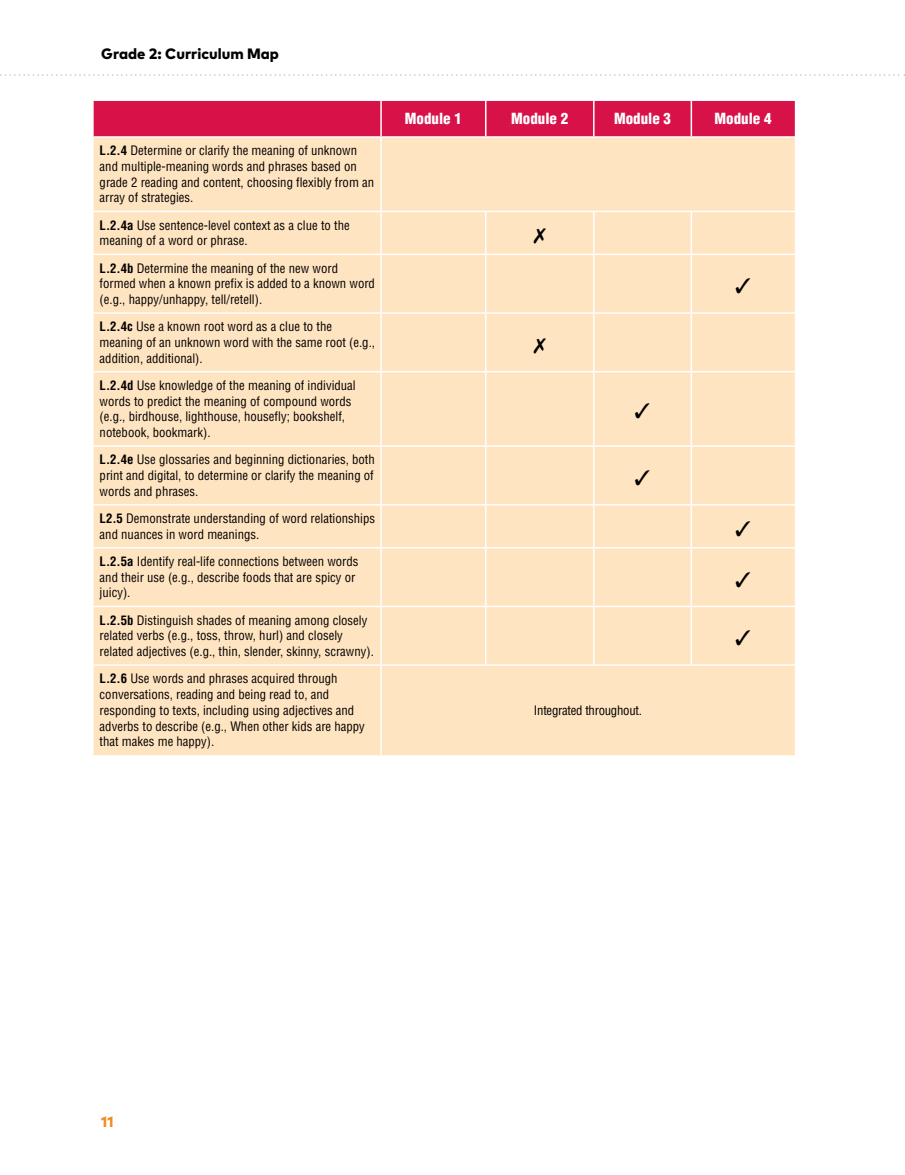
<style>
.page{position:relative;width:905px;height:1175px;background:#fff}
.page>*{position:absolute;margin:0;border:0;box-sizing:border-box;transform-origin:0 0}
.t1{font:900 condensed 15px "Helvetica LT Std";color:#fff}
.t2{font:800 15px "Mark Pro";color:#000}
.t3{font:800 15px "Mark Pro";color:#f68b1f}
.t4{font:condensed 12.75px/15.8px "Helvetica LT Std";color:#000}
.t5{font:condensed 12.75px "Helvetica LT Std";letter-spacing:-.02em;color:#000}
.s1{font-weight:700}
</style>
<div class="page">
<svg style="left:0;top:74px;width:905px;height:2px"></svg>
<div style="left:94px;top:101px;width:700px;height:35px;background:#d71249"></div>
<div style="left:94px;top:138px;width:700px;height:617px;background:#ffe4c1"></div>
<hr style="left:380px;top:101px;width:2px;height:35px;background:#fff">
<hr style="left:485px;top:101px;width:1px;height:35px;background:#fff">
<hr style="left:593px;top:101px;width:1px;height:35px;background:#fff">
<hr style="left:690px;top:101px;width:2px;height:35px;background:#fff">
<hr style="left:380px;top:138px;width:2px;height:73px;background:#fff">
<hr style="left:94px;top:211px;width:287px;height:1px;background:#fff">
<hr style="left:381px;top:211px;width:104px;height:1px;background:#fff">
<hr style="left:380px;top:212px;width:2px;height:41px;background:#fff">
<hr style="left:485px;top:211px;width:108px;height:1px;background:#fff">
<hr style="left:485px;top:212px;width:1px;height:41px;background:#fff">
<hr style="left:593px;top:211px;width:98px;height:1px;background:#fff">
<hr style="left:593px;top:212px;width:1px;height:41px;background:#fff">
<hr style="left:691px;top:211px;width:103px;height:1px;background:#fff">
<hr style="left:690px;top:212px;width:2px;height:41px;background:#fff">
<hr style="left:94px;top:253px;width:287px;height:2px;background:#fff">
<hr style="left:381px;top:253px;width:104px;height:2px;background:#fff">
<hr style="left:380px;top:255px;width:2px;height:57px;background:#fff">
<hr style="left:485px;top:253px;width:108px;height:2px;background:#fff">
<hr style="left:485px;top:255px;width:1px;height:57px;background:#fff">
<hr style="left:593px;top:253px;width:98px;height:2px;background:#fff">
<hr style="left:593px;top:255px;width:1px;height:57px;background:#fff">
<hr style="left:691px;top:253px;width:103px;height:2px;background:#fff">
<hr style="left:690px;top:255px;width:2px;height:57px;background:#fff">
<hr style="left:94px;top:312px;width:287px;height:2px;background:#fff">
<hr style="left:381px;top:312px;width:104px;height:2px;background:#fff">
<hr style="left:380px;top:314px;width:2px;height:57px;background:#fff">
<hr style="left:485px;top:312px;width:108px;height:2px;background:#fff">
<hr style="left:485px;top:314px;width:1px;height:57px;background:#fff">
<hr style="left:593px;top:312px;width:98px;height:2px;background:#fff">
<hr style="left:593px;top:314px;width:1px;height:57px;background:#fff">
<hr style="left:691px;top:312px;width:103px;height:2px;background:#fff">
<hr style="left:690px;top:314px;width:2px;height:57px;background:#fff">
<hr style="left:94px;top:371px;width:287px;height:1px;background:#fff">
<hr style="left:381px;top:371px;width:104px;height:1px;background:#fff">
<hr style="left:380px;top:372px;width:2px;height:73px;background:#fff">
<hr style="left:485px;top:371px;width:108px;height:1px;background:#fff">
<hr style="left:485px;top:372px;width:1px;height:73px;background:#fff">
<hr style="left:593px;top:371px;width:98px;height:1px;background:#fff">
<hr style="left:593px;top:372px;width:1px;height:73px;background:#fff">
<hr style="left:691px;top:371px;width:103px;height:1px;background:#fff">
<hr style="left:690px;top:372px;width:2px;height:73px;background:#fff">
<hr style="left:94px;top:445px;width:287px;height:2px;background:#fff">
<hr style="left:381px;top:445px;width:104px;height:2px;background:#fff">
<hr style="left:380px;top:447px;width:2px;height:57px;background:#fff">
<hr style="left:485px;top:445px;width:108px;height:2px;background:#fff">
<hr style="left:485px;top:447px;width:1px;height:57px;background:#fff">
<hr style="left:593px;top:445px;width:98px;height:2px;background:#fff">
<hr style="left:593px;top:447px;width:1px;height:57px;background:#fff">
<hr style="left:691px;top:445px;width:103px;height:2px;background:#fff">
<hr style="left:690px;top:447px;width:2px;height:57px;background:#fff">
<hr style="left:94px;top:504px;width:287px;height:1px;background:#fff">
<hr style="left:381px;top:504px;width:104px;height:1px;background:#fff">
<hr style="left:380px;top:505px;width:2px;height:42px;background:#fff">
<hr style="left:485px;top:504px;width:108px;height:1px;background:#fff">
<hr style="left:485px;top:505px;width:1px;height:42px;background:#fff">
<hr style="left:593px;top:504px;width:98px;height:1px;background:#fff">
<hr style="left:593px;top:505px;width:1px;height:42px;background:#fff">
<hr style="left:691px;top:504px;width:103px;height:1px;background:#fff">
<hr style="left:690px;top:505px;width:2px;height:42px;background:#fff">
<hr style="left:94px;top:547px;width:287px;height:1px;background:#fff">
<hr style="left:381px;top:547px;width:104px;height:1px;background:#fff">
<hr style="left:380px;top:548px;width:2px;height:57px;background:#fff">
<hr style="left:485px;top:547px;width:108px;height:1px;background:#fff">
<hr style="left:485px;top:548px;width:1px;height:57px;background:#fff">
<hr style="left:593px;top:547px;width:98px;height:1px;background:#fff">
<hr style="left:593px;top:548px;width:1px;height:57px;background:#fff">
<hr style="left:691px;top:547px;width:103px;height:1px;background:#fff">
<hr style="left:690px;top:548px;width:2px;height:57px;background:#fff">
<hr style="left:94px;top:605px;width:287px;height:2px;background:#fff">
<hr style="left:381px;top:605px;width:104px;height:2px;background:#fff">
<hr style="left:380px;top:607px;width:2px;height:57px;background:#fff">
<hr style="left:485px;top:605px;width:108px;height:2px;background:#fff">
<hr style="left:485px;top:607px;width:1px;height:57px;background:#fff">
<hr style="left:593px;top:605px;width:98px;height:2px;background:#fff">
<hr style="left:593px;top:607px;width:1px;height:57px;background:#fff">
<hr style="left:691px;top:605px;width:103px;height:2px;background:#fff">
<hr style="left:690px;top:607px;width:2px;height:57px;background:#fff">
<hr style="left:94px;top:664px;width:287px;height:2px;background:#fff">
<hr style="left:381px;top:664px;width:104px;height:2px;background:#fff">
<hr style="left:380px;top:666px;width:2px;height:89px;background:#fff">
<hr style="left:485px;top:664px;width:108px;height:2px;background:#fff">
<hr style="left:593px;top:664px;width:98px;height:2px;background:#fff">
<hr style="left:691px;top:664px;width:103px;height:2px;background:#fff">
<svg style="left:533px;top:228px;width:12px;height:16px"></svg>
<svg style="left:736px;top:278px;width:14px;height:15px"></svg>
<svg style="left:533px;top:338px;width:12px;height:15px"></svg>
<svg style="left:635px;top:403px;width:14px;height:15px"></svg>
<svg style="left:635px;top:470px;width:14px;height:15px"></svg>
<svg style="left:736px;top:520px;width:14px;height:16px"></svg>
<svg style="left:736px;top:571px;width:14px;height:15px"></svg>
<svg style="left:736px;top:630px;width:14px;height:15px"></svg>
<p class="t2" style="left:101px;top:42px;width:179px">Grade 2: Curriculum Map</p>
<p class="t4" style="left:100px;top:142px;width:276px"><span class="s1">L.2.4</span> Determine or clarify the meaning of unknown and multiple-meaning words and phrases based on grade 2 reading and content, choosing flexibly from an array of strategies.</p>
<p class="t4" style="left:100px;top:217px;width:251px"><span class="s1">L.2.4a</span> Use sentence-level context as a clue to the meaning of a word or phrase.</p>
<p class="t4" style="left:100px;top:260px;width:277px"><span class="s1">L.2.4b</span> Determine the meaning of the new word formed when a known prefix is added to a known word (e.g., happy/unhappy, tell/retell).</p>
<p class="t4" style="left:100px;top:318px;width:277px"><span class="s1">L.2.4c</span> Use a known root word as a clue to the meaning of an unknown word with the same root (e.g., addition, additional).</p>
<p class="t4" style="left:100px;top:377px;width:257px"><span class="s1">L.2.4d</span> Use knowledge of the meaning of individual words to predict the meaning of compound words (e.g., birdhouse, lighthouse, housefly; bookshelf, notebook, bookmark).</p>
<p class="t4" style="left:100px;top:452px;width:277px;text-align:justify"><span class="s1">L.2.4e</span> Use glossaries and beginning dictionaries, both print and digital, to determine or clarify the meaning of words and phrases.</p>
<p class="t4" style="left:100px;top:510px;width:277px"><span class="s1">L2.5</span> Demonstrate understanding of word relationships and nuances in word meanings.</p>
<p class="t4" style="left:100px;top:553px;width:260px"><span class="s1">L.2.5a</span> Identify real-life connections between words and their use (e.g., describe foods that are spicy or juicy).</p>
<p class="t4" style="left:100px;top:612px;width:276px"><span class="s1">L.2.5b</span> Distinguish shades of meaning among closely related verbs (e.g., toss, throw, hurl) and closely related adjectives (e.g., thin, slender, skinny, scrawny).</p>
<p class="t4" style="left:100px;top:670px;width:267px"><span class="s1">L.2.6</span> Use words and phrases acquired through conversations, reading and being read to, and responding to texts, including using adjectives and adverbs to describe (e.g., When other kids are happy that makes me happy).</p>
<p class="t1" style="left:405px;top:109px;width:59px">Module 1</p>
<p class="t1" style="left:511px;top:109px;width:59px">Module 2</p>
<p class="t1" style="left:614px;top:109px;width:59px">Module 3</p>
<p class="t1" style="left:714px;top:109px;width:59px">Module 4</p>
<p class="t5" style="left:534px;top:702px;width:109px">Integrated throughout.</p>
<p class="t3" style="left:101px;top:1110px;width:14px">11</p>
</div>
